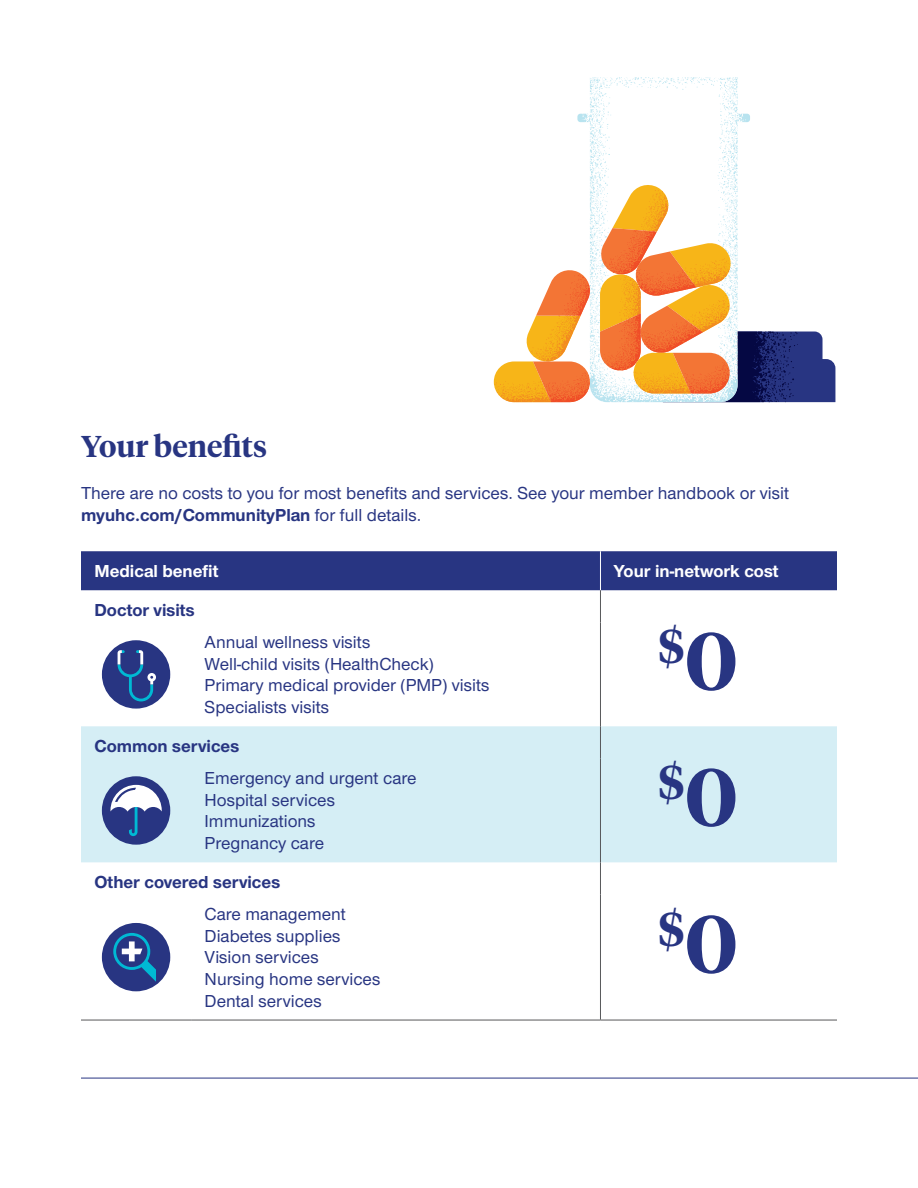
<style>
.page{position:relative;width:918px;height:1188px;background:#fff}
.page>*{position:absolute;margin:0;border:0;box-sizing:border-box;transform-origin:0 0}
.t1{font:600 47.25px "UHC Serif Headline";color:#283582}
.t2{font:600 30px "UHC Serif Headline";color:#283582}
.t3{font:500 18px/21.6px "UHC Sans";color:#283582}
.t4{font:700 18px "UHC Sans";color:#283582}
.t5{font:700 18px "UHC Sans";color:#fff}
.s1{font-weight:700}
.s2{font-size:81px}
</style>
<div class="page">
<svg style="left:577px;top:77px;width:173px;height:105px"></svg>
<svg style="left:494px;top:182px;width:341px;height:220px"></svg>
<hr style="left:81px;top:1078px;width:837px;height:1px;background:#283582">
<div style="left:81px;top:551px;width:756px;height:39px;background:#283582"></div>
<div style="left:81px;top:726px;width:756px;height:136px;background:#d5eef5"></div>
<hr style="left:600px;top:551px;width:1px;height:39px;background:#fff">
<hr style="left:600px;top:590px;width:1px;height:33px;background:#57585a">
<hr style="left:600px;top:623px;width:1px;height:103px;background:#57585a">
<hr style="left:600px;top:726px;width:1px;height:33px;background:#57585a">
<hr style="left:600px;top:759px;width:1px;height:103px;background:#57585a">
<hr style="left:600px;top:862px;width:1px;height:33px;background:#57585a">
<hr style="left:600px;top:895px;width:1px;height:125px;background:#57585a">
<hr style="left:81px;top:1020px;width:110px;height:1px;background:#57585a">
<hr style="left:191px;top:1020px;width:409px;height:1px;background:#57585a">
<hr style="left:600px;top:1020px;width:237px;height:1px;background:#57585a">
<div style="left:102px;top:640px;width:68px;height:69px;background:#283582;border-radius:50%"></div>
<svg style="left:118px;top:650px;width:38px;height:51px"></svg>
<div style="left:102px;top:776px;width:68px;height:69px;background:#283582;border-radius:50%"></div>
<svg style="left:110px;top:785px;width:52px;height:51px"></svg>
<div style="left:102px;top:923px;width:68px;height:68px;background:#283582;border-radius:50%"></div>
<svg style="left:113px;top:933px;width:43px;height:49px"></svg>
<h2 class="t2" style="left:81px;top:426px;width:188px">Your benefits</h2>
<p class="t3" style="left:81px;top:482px;width:710px">There are no costs to you for most benefits and services. See your member handbook or visit <span class="s1">myuhc.com/CommunityPlan</span> for full details.</p>
<p class="t5" style="left:94px;top:559px;width:126px">Medical benefit</p>
<p class="t5" style="left:614px;top:559px;width:166px">Your in-network cost</p>
<p class="t4" style="left:94px;top:598px;width:102px">Doctor visits</p>
<h1 class="t1" style="left:658px;top:614px;width:81px">$<span class="s2">0</span></h1>
<p class="t3" style="left:205px;top:630px;width:287px">Annual wellness visits<br>Well-child visits (HealthCheck)<br>Primary medical provider (PMP) visits<br>Specialists visits</p>
<p class="t4" style="left:94px;top:734px;width:146px">Common services</p>
<p class="t3" style="left:205px;top:767px;width:213px">Emergency and urgent care<br>Hospital services<br>Immunizations<br>Pregnancy care</p>
<p class="t4" style="left:94px;top:870px;width:187px">Other covered services</p>
<p class="t3" style="left:205px;top:903px;width:177px">Care management<br>Diabetes supplies<br>Vision services<br>Nursing home services<br>Dental services</p>
<h1 class="t1" style="left:658px;top:750px;width:81px">$<span class="s2">0</span></h1>
<h1 class="t1" style="left:658px;top:897px;width:81px">$<span class="s2">0</span></h1>
</div>
